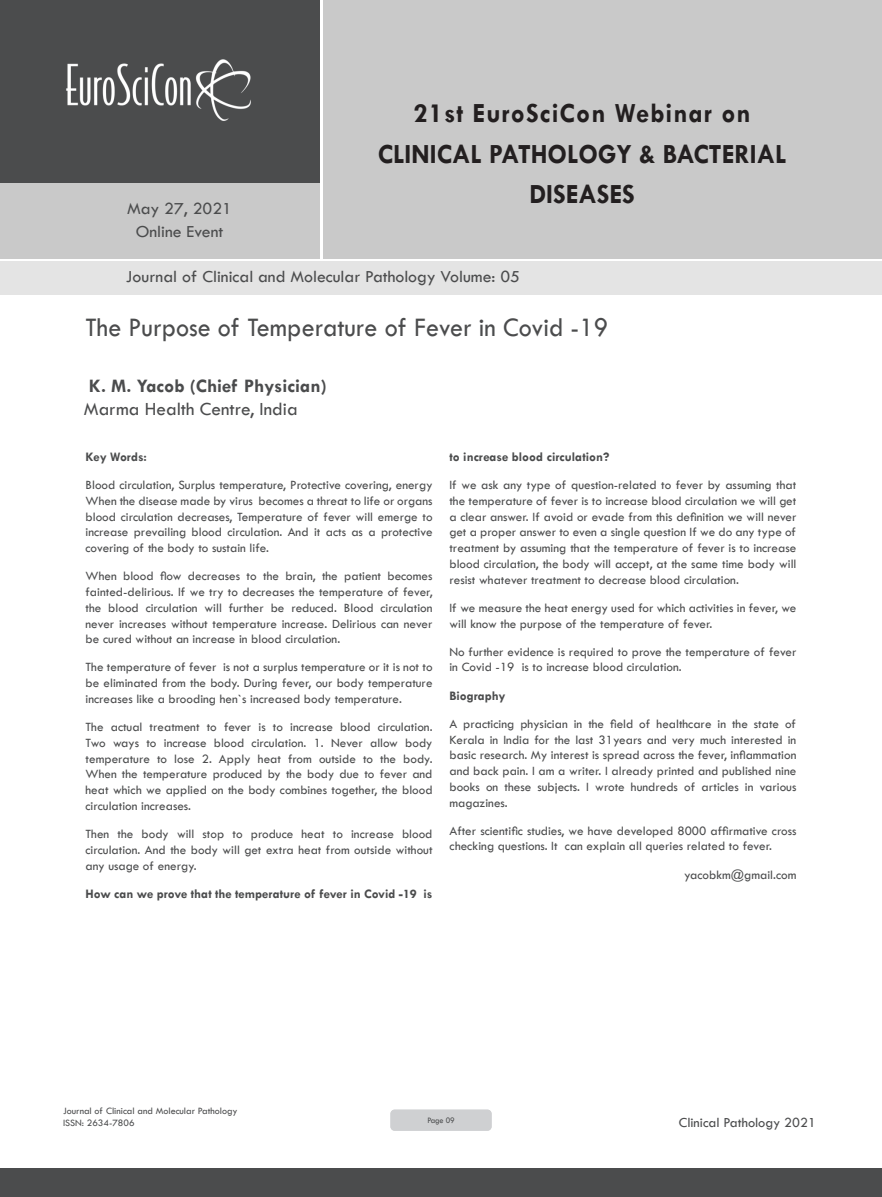
<style>
.page{position:relative;width:882px;height:1197px;background:#fff}
.page>*{position:absolute;margin:0;border:0;box-sizing:border-box;transform-origin:0 0}
.t1{font:700 28px/40.2px "Tw Cen";color:#231f20;text-align:center;scale:.95 1}
.t2{font:27.65px "Tw Cen";color:#4b4c4d;scale:.94 1}
.t3{font:700 19.25px "Tw Cen";color:#4b4c4d}
.t4{font:19.25px "Tw Cen";color:#4b4c4d}
.t5{font:17.5px/23.6px "Tw Cen";color:#4b4c4d;text-align:center}
.t6{font:14.35px "Tw Cen";color:#4b4c4d}
.Abstract{font:13.12px/15.8px "Tw Cen";color:#4b4c4d;text-align:justify}
.Abstract-2{font:700 13.12px "Tw Cen";color:#4b4c4d}
.t7{font:9.97px/12.1px "Tw Cen";color:#4b4c4d}
.t8{font:8.58px "Tw Cen";letter-spacing:-.02em;color:#4b4c4d;scale:.95 1}
</style>
<div class="page">
<div style="left:0;top:0;width:319px;height:183px;background:#4b4c4d"></div>
<div style="left:0;top:183px;width:319px;height:76px;background:#c9c9c9"></div>
<div style="left:323px;top:0;width:559px;height:259px;background:#c9c9c9"></div>
<img style="left:66px;top:59px;width:185px;height:62px">
<div style="left:0;top:1168px;width:882px;height:29px;background:#4b4c4d"></div>
<div style="left:1px;top:261px;width:881px;height:33px;background:#e4e4e4"></div>
<div style="left:390px;top:1110px;width:102px;height:21px;background:#cfd0d2;border-radius:4px"></div>
<h3 class="t5" style="left:127px;top:196px;width:106px">May 27, 2021<br>Online Event</h3>
<h1 class="t1" style="left:378px;top:93px;width:432px">21st EuroSciCon Webinar on<br>CLINICAL PATHOLOGY &amp; BACTERIAL<br>DISEASES</h1>
<h3 class="t5" style="left:126px;top:264px;width:396px">Journal of Clinical and Molecular Pathology Volume: 05</h3>
<p class="t2" style="left:86px;top:311px;width:557px">The Purpose of Temperature of Fever in Covid -19</p>
<p class="t3" style="left:89px;top:374px;width:239px">K. M. Yacob (Chief Physician)</p>
<p class="t4" style="left:84px;top:397px;width:215px">Marma Health Centre, India</p>
<p class="Abstract-2" style="left:86px;top:449px;width:63px">Key Words:</p>
<p class="Abstract" style="left:86px;top:477px;width:349px">Blood circulation, Surplus temperature, Protective covering, energy When the disease made by virus becomes a threat to life or organs blood circulation decreases, Temperature of fever will emerge to increase prevailing blood circulation. And it acts as a protective covering of the body to sustain life.</p>
<p class="Abstract" style="left:86px;top:568px;width:349px">When blood flow decreases to the brain, the patient becomes fainted-delirious. If we try to decreases the temperature of fever, the blood circulation will further be reduced. Blood circulation never increases without temperature increase. Delirious can never be cured without an increase in blood circulation.</p>
<p class="Abstract" style="left:86px;top:659px;width:348px">The temperature of fever is not a surplus temperature or it is not to be eliminated from the body. During fever, our body temperature increases like a brooding hen`s increased body temperature.</p>
<p class="Abstract" style="left:86px;top:719px;width:349px">The actual treatment to fever is to increase blood circulation.<br>Two ways to increase blood circulation. 1. Never allow body temperature to lose 2. Apply heat from outside to the body.<br>When the temperature produced by the body due to fever and heat which we applied on the body combines together, the blood circulation increases.</p>
<p class="Abstract" style="left:86px;top:826px;width:348px">Then the body will stop to produce heat to increase blood circulation. And the body will get extra heat from outside without any usage of energy.</p>
<p class="Abstract-2" style="left:86px;top:886px;width:349px">How can we prove that the temperature of fever in Covid -19 is</p>
<p class="Abstract-2" style="left:449px;top:449px;width:162px">to increase blood circulation?</p>
<p class="Abstract" style="left:449px;top:477px;width:349px">If we ask any type of question-related to fever by assuming that the temperature of fever is to increase blood circulation we will get a clear answer. If avoid or evade from this definition we will never get a proper answer to even a single question If we do any type of treatment by assuming that the temperature of fever is to increase blood circulation, the body will accept, at the same time body will resist whatever treatment to decrease blood circulation.</p>
<p class="Abstract" style="left:449px;top:600px;width:348px">If we measure the heat energy used for which activities in fever, we will know the purpose of the temperature of fever.</p>
<p class="Abstract" style="left:449px;top:644px;width:349px">No further evidence is required to prove the temperature of fever in Covid -19 is to increase blood circulation.</p>
<p class="Abstract-2" style="left:449px;top:688px;width:58px">Biography</p>
<p class="Abstract" style="left:449px;top:716px;width:348px">A practicing physician in the field of healthcare in the state of Kerala in India for the last 31years and very much interested in basic research. My interest is spread across the fever, inflammation and back pain. I am a writer. I already printed and published nine books on these subjects. I wrote hundreds of articles in various magazines.</p>
<p class="Abstract" style="left:449px;top:823px;width:348px">After scientific studies, we have developed 8000 affirmative cross checking questions. It can explain all queries related to fever.</p>
<p class="Abstract" style="left:684px;top:867px;width:114px">yacobkm@gmail.com</p>
<p class="t7" style="left:63px;top:1104px;width:176px">Journal of Clinical and Molecular Pathology<br>ISSN: 2634-7806</p>
<p class="t8" style="left:427px;top:1115px;width:30px">Page 09</p>
<p class="t6" style="left:679px;top:1114px;width:139px">Clinical Pathology 2021</p>
</div>
